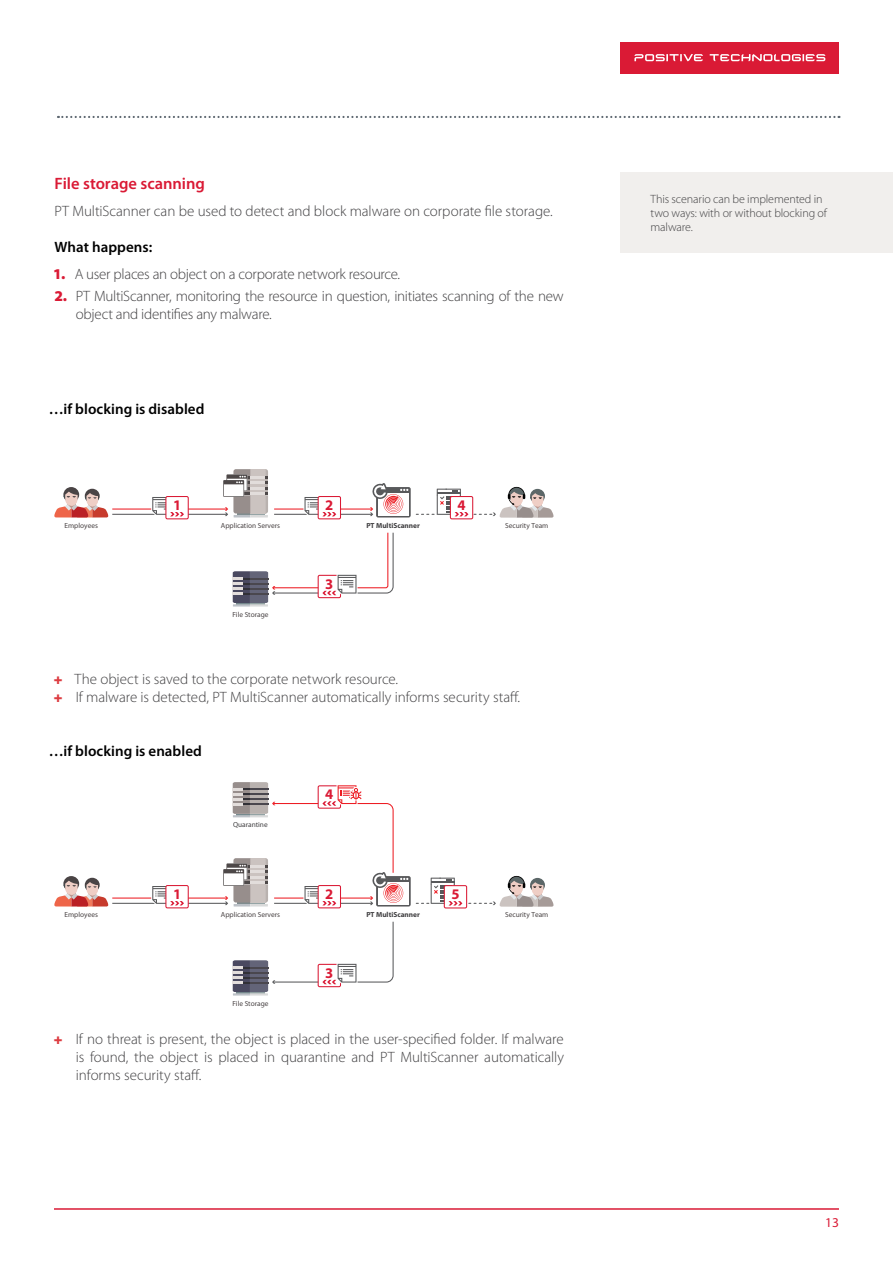
<style>
.page{position:relative;width:893px;height:1263px;background:#fff}
.page>*{position:absolute;margin:0;border:0;box-sizing:border-box;transform-origin:0 0}
.t1{font:600 16.5px "Myriad Pro";letter-spacing:-.005em;color:#da1a35}
.t2{font:300 15px/18px "Myriad Pro";letter-spacing:-.005em;color:#414042}
.t3{font:600 15px "Myriad Pro";letter-spacing:.005em;color:#000}
.t4{font:700 14.7px "Myriad Pro";color:#da1a35}
.t5{font:13.5px "Myriad Pro";color:#da1a35}
.t6{font:300 12px/14.4px "Myriad Pro";letter-spacing:-.01em;color:#414042}
.t7{font:7.35px "Myriad Pro";color:#4a4445}
.t8{font:700 7.35px "Myriad Pro";color:#414042}
.t9{font:7.35px "Myriad Pro";color:#414042}
.s1{font-weight:900;color:#da1a35}
</style>
<div class="page">
<hr style="left:54px;top:1208px;width:785px;height:2px;background:#da1a35">
<svg style="left:58px;top:116px;width:781px;height:2px"></svg>
<div style="left:621px;top:42px;width:218px;height:31px;background:#da1a35"></div>
<svg style="left:634px;top:54px;width:191px;height:7px"></svg>
<hr style="left:112px;top:514px;width:115px;height:1px;background:#58595b">
<hr style="left:112px;top:508px;width:115px;height:2px;background:#ed1d24">
<hr style="left:274px;top:514px;width:98px;height:1px;background:#58595b">
<hr style="left:274px;top:508px;width:98px;height:2px;background:#ed1d24">
<div style="left:376px;top:487px;width:35px;height:30px;background:#58595b;border-radius:2px"></div>
<div style="left:378px;top:493px;width:31px;height:22px;background:#fff"></div>
<svg style="left:370px;top:483px;width:38px;height:33px"></svg>
<div style="left:318px;top:496px;width:22px;height:23px;background:#fff"></div>
<div style="left:318px;top:496px;width:23px;height:23px;border:1px solid #da1a35"></div>
<svg style="left:302px;top:496px;width:34px;height:21px"></svg>
<div style="left:166px;top:496px;width:22px;height:23px;background:#fff"></div>
<div style="left:165px;top:496px;width:24px;height:23px;border:1px solid #da1a35"></div>
<svg style="left:150px;top:496px;width:34px;height:21px"></svg>
<svg style="left:223px;top:469px;width:45px;height:48px"></svg>
<div style="left:85px;top:489px;width:15px;height:14px;background:#4a4445;border-radius:50%"></div>
<svg style="left:63px;top:487px;width:16px;height:15px"></svg>
<svg style="left:54px;top:492px;width:55px;height:25px"></svg>
<svg style="left:233px;top:532px;width:161px;height:74px"></svg>
<div style="left:450px;top:496px;width:23px;height:23px;border:1px solid #da1a35"></div>
<svg style="left:416px;top:487px;width:138px;height:31px"></svg>
<hr style="left:112px;top:903px;width:115px;height:1px;background:#58595b">
<hr style="left:112px;top:897px;width:115px;height:1px;background:#ed1d24">
<div style="left:376px;top:876px;width:35px;height:30px;background:#58595b;border-radius:2px"></div>
<div style="left:378px;top:881px;width:31px;height:23px;background:#fff"></div>
<div style="left:318px;top:885px;width:23px;height:23px;border:1px solid #da1a35"></div>
<div style="left:166px;top:885px;width:22px;height:23px;background:#fff"></div>
<div style="left:165px;top:885px;width:24px;height:23px;border:1px solid #da1a35"></div>
<svg style="left:150px;top:885px;width:34px;height:21px"></svg>
<div style="left:85px;top:878px;width:15px;height:14px;background:#4a4445;border-radius:50%"></div>
<svg style="left:63px;top:876px;width:16px;height:15px"></svg>
<svg style="left:54px;top:881px;width:55px;height:25px"></svg>
<svg style="left:223px;top:782px;width:185px;height:124px"></svg>
<svg style="left:233px;top:921px;width:161px;height:74px"></svg>
<div style="left:444px;top:885px;width:23px;height:23px;border:1px solid #da1a35"></div>
<svg style="left:416px;top:876px;width:138px;height:31px"></svg>
<div style="left:621px;top:172px;width:272px;height:81px;background:#f1efed"></div>
<p class="t1" style="left:55px;top:174px;width:152px">File storage scanning</p>
<p class="t2" style="left:55px;top:202px;width:500px">PT MultiScanner can be used to detect and block malware on corporate file storage.</p>
<p class="t3" style="left:55px;top:239px;width:99px">What happens:</p>
<p class="t2" style="left:53px;top:265px;width:349px"><span class="s1">1.</span> A user places an object on a corporate network resource.</p>
<p class="t2" style="left:76px;top:287px;width:489px;text-indent:-21px"><span class="s1">2.</span> PT MultiScanner, monitoring the resource in question, initiates scanning of the new object and identifies any malware.</p>
<p class="t3" style="left:49px;top:401px;width:157px">…if blocking is disabled</p>
<p class="t4" style="left:173px;top:497px;width:10px">1</p>
<p class="t4" style="left:325px;top:497px;width:10px">2</p>
<p class="t4" style="left:457px;top:497px;width:10px">4</p>
<p class="t7" style="left:65px;top:521px;width:35px">Employees</p>
<p class="t7" style="left:221px;top:521px;width:61px">Application Servers</p>
<p class="t8" style="left:366px;top:521px;width:55px">PT MultiScanner</p>
<p class="t7" style="left:505px;top:522px;width:45px">Security Team</p>
<p class="t7" style="left:232px;top:611px;width:38px">File Storage</p>
<p class="t4" style="left:325px;top:575px;width:10px">3</p>
<p class="t2" style="left:75px;top:670px;width:447px">The object is saved to the corporate network resource.<br>If malware is detected, PT MultiScanner automatically informs security staff.</p>
<p class="t3" style="left:49px;top:743px;width:155px">…if blocking is enabled</p>
<p class="t7" style="left:65px;top:910px;width:35px">Employees</p>
<p class="t9" style="left:233px;top:820px;width:36px">Quarantine</p>
<p class="t4" style="left:325px;top:786px;width:10px">4</p>
<p class="t4" style="left:173px;top:886px;width:10px">1</p>
<p class="t4" style="left:325px;top:886px;width:10px">2</p>
<p class="t4" style="left:451px;top:886px;width:10px">5</p>
<p class="t7" style="left:221px;top:910px;width:61px">Application Servers</p>
<p class="t8" style="left:366px;top:910px;width:55px">PT MultiScanner</p>
<p class="t7" style="left:505px;top:911px;width:45px">Security Team</p>
<p class="t7" style="left:232px;top:1000px;width:38px">File Storage</p>
<p class="t4" style="left:325px;top:964px;width:10px">3</p>
<p class="t2" style="left:76px;top:1030px;width:490px;text-align:justify">If no threat is present, the object is placed in the user-specified folder. If malware is found, the object is placed in quarantine and PT MultiScanner automatically informs security staff.</p>
<p class="t6" style="left:651px;top:191px;width:178px">This scenario can be implemented in two ways: with or without blocking of malware.</p>
<p class="t5" style="left:825px;top:1215px;width:15px">13</p>
</div>
